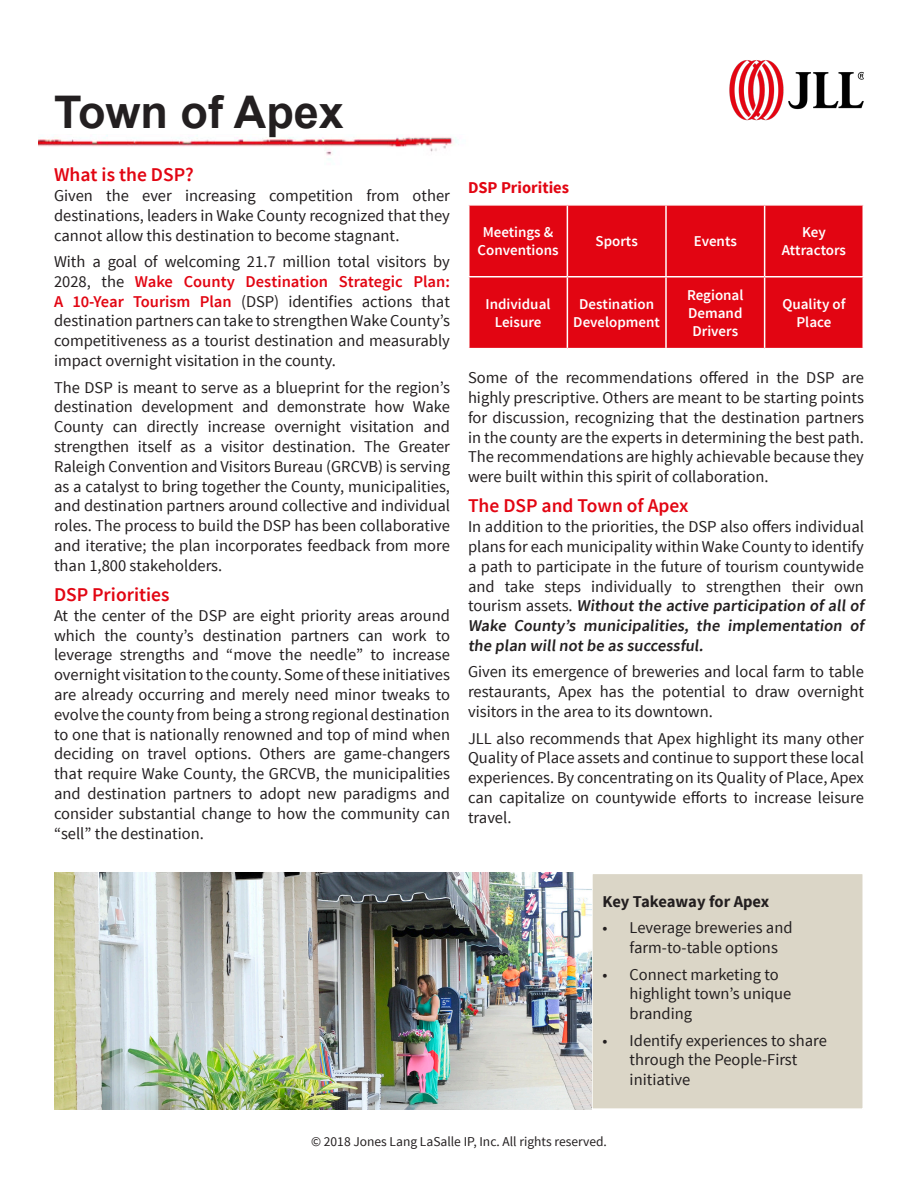
<style>
.page{position:relative;width:918px;height:1188px;background:#fff}
.page>*{position:absolute;margin:0;border:0;box-sizing:border-box;transform-origin:0 0}
.t1{font:700 45px "Arial";color:#231f20}
.Subhead{font:600 19.5px "Source Sans Pro";color:#e20512}
.t2{font:16.5px/19.8px "Source Sans Pro";color:#231f20;text-align:justify}
.t3{font:700 16.5px "Source Sans Pro";letter-spacing:-.01em;color:#231f20}
.t4{font:700 16.5px "Source Sans Pro";color:#e20512}
.t5{font:600 15px/18px "Source Sans Pro";color:#fff;text-align:center}
.t6{font:13.5px "Source Sans Pro";color:#231f20}
.s1{font-weight:600;color:#e20512}
.s2{font-weight:600}
</style>
<div class="page">
<img style="left:729px;top:60px;width:135px;height:61px">
<img style="left:38px;top:135px;width:420px;height:25px">
<div style="left:591px;top:873px;width:273px;height:237px;background:#dbd6c7;border:2px solid #fff"></div>
<img style="left:54px;top:873px;width:537px;height:237px">
<div style="left:470px;top:206px;width:392px;height:142px;background:#e20512"></div>
<hr style="left:567px;top:206px;width:1px;height:70px;background:#fff">
<hr style="left:665px;top:206px;width:2px;height:70px;background:#fff">
<hr style="left:764px;top:206px;width:1px;height:70px;background:#fff">
<hr style="left:468px;top:276px;width:99px;height:1px;background:#fff">
<hr style="left:567px;top:276px;width:99px;height:1px;background:#fff">
<hr style="left:567px;top:277px;width:1px;height:71px;background:#fff">
<hr style="left:666px;top:276px;width:99px;height:1px;background:#fff">
<hr style="left:665px;top:277px;width:2px;height:71px;background:#fff">
<hr style="left:765px;top:276px;width:99px;height:1px;background:#fff">
<hr style="left:764px;top:277px;width:1px;height:71px;background:#fff">
<p class="t1" style="left:54px;top:81px;width:291px">Town of Apex</p>
<p class="Subhead" style="left:54px;top:162px;width:141px">What is the DSP?</p>
<p class="t2" style="left:54px;top:186px;width:397px">Given the ever increasing competition from other destinations, leaders in Wake County recognized that they cannot allow this destination to become stagnant.</p>
<p class="t2" style="left:54px;top:252px;width:397px">With a goal of welcoming 21.7 million total visitors by 2028, the <span class="s1">Wake County Destination Strategic Plan:<br>A 10-Year Tourism Plan</span> (DSP) identifies actions that destination partners can take to strengthen Wake County’s competitiveness as a tourist destination and measurably impact overnight visitation in the county.</p>
<p class="t2" style="left:54px;top:378px;width:398px">The DSP is meant to serve as a blueprint for the region’s destination development and demonstrate how Wake County can directly increase overnight visitation and strengthen itself as a visitor destination. The Greater Raleigh Convention and Visitors Bureau (GRCVB) is serving as a catalyst to bring together the County, municipalities, and destination partners around collective and individual roles. The process to build the DSP has been collaborative and iterative; the plan incorporates feedback from more than 1,800 stakeholders.</p>
<p class="Subhead" style="left:54px;top:582px;width:117px">DSP Priorities</p>
<p class="t2" style="left:54px;top:606px;width:398px">At the center of the DSP are eight priority areas around which the county’s destination partners can work to leverage strengths and “move the needle” to increase overnight visitation to the county. Some of these initiatives are already occurring and merely need minor tweaks to evolve the county from being a strong regional destination to one that is nationally renowned and top of mind when deciding on travel options. Others are game-changers that require Wake County, the GRCVB, the municipalities and destination partners to adopt new paradigms and consider substantial change to how the community can “sell” the destination.</p>
<p class="t4" style="left:468px;top:177px;width:103px">DSP Priorities</p>
<p class="t5" style="left:478px;top:224px;width:83px">Meetings &amp;<br>Conventions</p>
<p class="t5" style="left:596px;top:233px;width:44px">Sports</p>
<p class="t5" style="left:694px;top:233px;width:45px">Events</p>
<p class="t5" style="left:782px;top:224px;width:66px">Key<br>Attractors</p>
<p class="t5" style="left:486px;top:296px;width:67px">Individual<br>Leisure</p>
<p class="t5" style="left:573px;top:296px;width:88px">Destination<br>Development</p>
<p class="t5" style="left:687px;top:287px;width:58px;text-align:justify">Regional Demand Drivers</p>
<p class="t5" style="left:782px;top:296px;width:65px">Quality of<br>Place</p>
<p class="t2" style="left:468px;top:368px;width:398px">Some of the recommendations offered in the DSP are highly prescriptive. Others are meant to be starting points for discussion, recognizing that the destination partners in the county are the experts in determining the best path.<br>The recommendations are highly achievable because they were built within this spirit of collaboration.</p>
<p class="Subhead" style="left:468px;top:494px;width:222px">The DSP and Town of Apex</p>
<p class="t2" style="left:468px;top:517px;width:398px">In addition to the priorities, the DSP also offers individual plans for each municipality within Wake County to identify a path to participate in the future of tourism countywide and take steps individually to strengthen their own to u r i s m a s s ets . <span class="s2">Without the active participation of all of Wake County’s municipalities, the implementation of the plan willnot be as successful.</span></p>
<p class="t2" style="left:468px;top:662px;width:398px">Given its emergence of breweries and local farm to table restaurants, Apex has the potential to draw overnight visitors in the area to its downtown.</p>
<p class="t2" style="left:468px;top:729px;width:398px">JLL also recommends that Apex highlight its many other Quality of Place assets and continue to support these local experiences. By concentrating on its Quality of Place, Apex can capitalize on countywide efforts to increase leisure travel.</p>
<p class="t3" style="left:603px;top:891px;width:168px">Key Takeaway for Apex</p>
<p class="t2" style="left:630px;top:918px;width:164px;text-indent:-27px">• Leverage breweries and farm-to-table options</p>
<p class="t2" style="left:630px;top:964px;width:163px;text-align:left;text-indent:-27px">• Connect marketing to highlight town’s unique branding</p>
<p class="t2" style="left:630px;top:1031px;width:199px;text-align:left;text-indent:-27px">• Identify experiences to share through the People-First initiative</p>
<p class="t6" style="left:311px;top:1134px;width:297px">© 2018 Jones Lang LaSalle IP, Inc. All rights reserved.</p>
</div>
